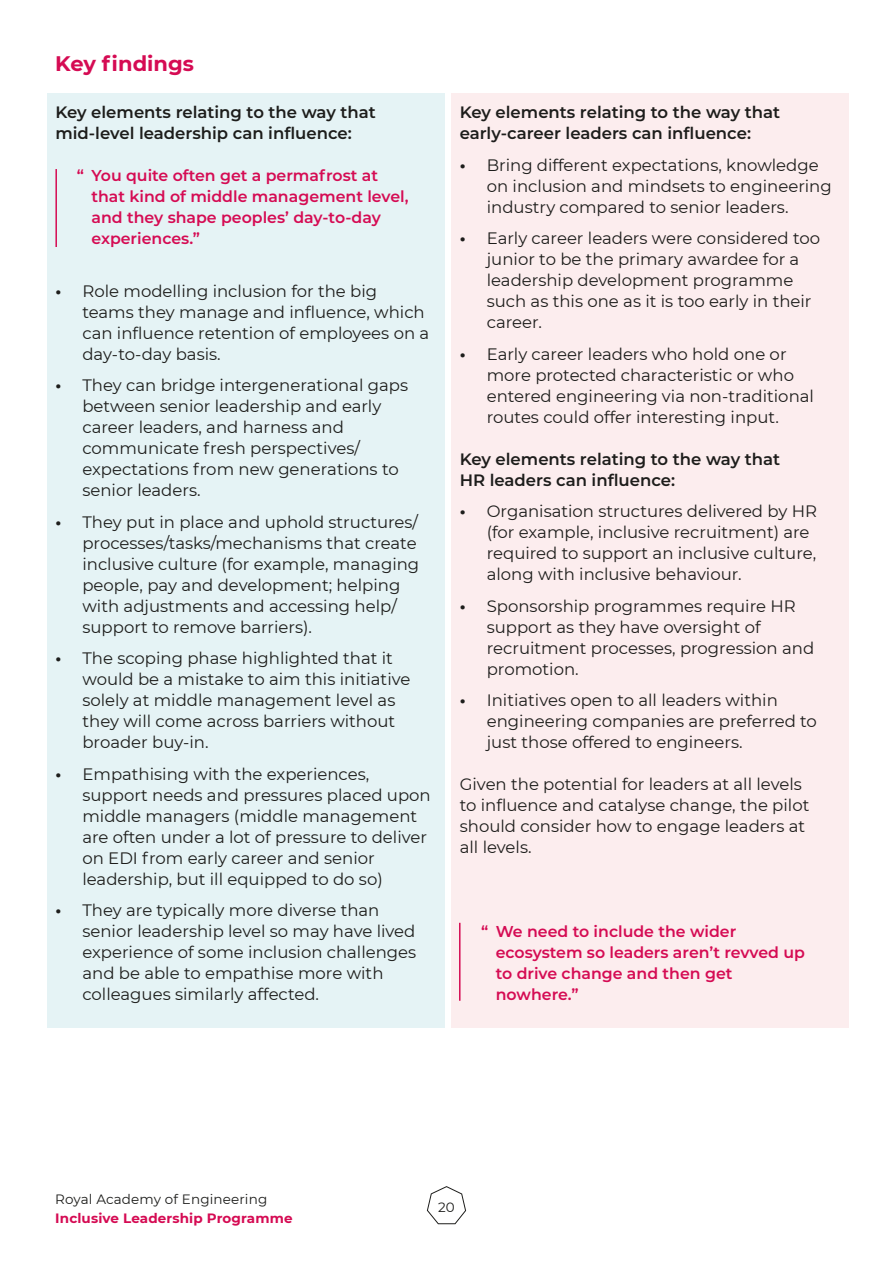
<style>
.page{position:relative;width:893px;height:1263px;background:#fff}
.page>*{position:absolute;margin:0;border:0;box-sizing:border-box;transform-origin:0 0}
.t1{font:700 21px "Montserrat";color:#d50b53}
.t2{font:16.5px/21px "Montserrat";color:#1d1d1b}
.t3{font:600 16.5px/21px "Montserrat";color:#1d1d1b}
.t4{font:600 15.75px/21px "Montserrat";color:#d50b53}
.t5{font:700 13.5px "Montserrat";letter-spacing:.01em;color:#d50b53}
.t6{font:13.5px "Montserrat";letter-spacing:.01em;color:#1d1d1b}
.s1{font-weight:700}
</style>
<div class="page">
<svg style="left:427px;top:1186px;width:39px;height:38px"></svg>
<div style="left:47px;top:94px;width:398px;height:934px;background:#e5f3f5"></div>
<div style="left:451px;top:94px;width:398px;height:934px;background:#fcedee"></div>
<hr style="left:55px;top:169px;width:2px;height:78px;background:#d50b53">
<hr style="left:459px;top:923px;width:1px;height:78px;background:#d50b53">
<p class="t1" style="left:55px;top:49px;width:140px">Key findings</p>
<p class="t3" style="left:55px;top:101px;width:322px">Key elements relating to the way that mid-level leadership can influence:</p>
<p class="t4" style="left:91px;top:164px;width:319px;text-indent:-15px">“ You quite often get a permafrost at that kind of middle management level, and they shape peoples’ day-to-day experiences.”</p>
<p class="t2" style="left:82px;top:280px;width:348px;text-indent:-27px"><span class="s1">•</span> Role modelling inclusion for the big teams they manage and influence, which can influence retention of employees on a day-to-day basis.</p>
<p class="t2" style="left:82px;top:374px;width:327px;text-indent:-27px"><span class="s1">•</span> They can bridge intergenerational gaps between senior leadership and early career leaders, and harness and communicate fresh perspectives/ expectations from new generations to senior leaders.</p>
<p class="t2" style="left:82px;top:511px;width:338px;text-indent:-27px"><span class="s1">•</span> They put in place and uphold structures/ processes/tasks/mechanisms that create inclusive culture (for example, managing people, pay and development; helping with adjustments and accessing help/ support to remove barriers).</p>
<p class="t2" style="left:82px;top:647px;width:329px;text-indent:-27px"><span class="s1">•</span> The scoping phase highlighted that it would be a mistake to aim this initiative solely at middle management level as they will come across barriers without broader buy-in.</p>
<p class="t2" style="left:82px;top:763px;width:350px;text-indent:-27px"><span class="s1">•</span> Empathising with the experiences, support needs and pressures placed upon middle managers (middle management are often under a lot of pressure to deliver on EDI from early career and senior leadership, but ill equipped to do so)</p>
<p class="t2" style="left:82px;top:899px;width:335px;text-indent:-27px"><span class="s1">•</span> They are typically more diverse than senior leadership level so may have lived experience of some inclusion challenges and be able to empathise more with colleagues similarly affected.</p>
<p class="t3" style="left:460px;top:101px;width:322px">Key elements relating to the way that early-career leaders can influence:</p>
<p class="t2" style="left:487px;top:154px;width:346px;text-indent:-27px"><span class="s1">•</span> Bring different expectations, knowledge on inclusion and mindsets to engineering industry compared to senior leaders.</p>
<p class="t2" style="left:487px;top:227px;width:335px;text-indent:-27px"><span class="s1">•</span> Early career leaders were considered too junior to be the primary awardee for a leadership development programme such as this one as it is too early in their career.</p>
<p class="t2" style="left:487px;top:343px;width:329px;text-indent:-27px"><span class="s1">•</span> Early career leaders who hold one or more protected characteristic or who entered engineering via non-traditional routes could offer interesting input.</p>
<p class="t3" style="left:460px;top:448px;width:322px">Key elements relating to the way that<br>HR leaders can influence:</p>
<p class="t2" style="left:487px;top:500px;width:332px;text-indent:-27px"><span class="s1">•</span> Organisation structures delivered by HR (for example, inclusive recruitment) are required to support an inclusive culture, along with inclusive behaviour.</p>
<p class="t2" style="left:487px;top:595px;width:329px;text-indent:-27px"><span class="s1">•</span> Sponsorship programmes require HR support as they have oversight of recruitment processes, progression and promotion.</p>
<p class="t2" style="left:487px;top:689px;width:332px;text-indent:-27px"><span class="s1">•</span> Initiatives open to all leaders within engineering companies are preferred to just those offered to engineers.</p>
<p class="t2" style="left:460px;top:773px;width:351px">Given the potential for leaders at all levels to influence and catalyse change, the pilot should consider how to engage leaders at all levels.</p>
<p class="t4" style="left:496px;top:920px;width:311px;text-indent:-15px">“ We need to include the wider ecosystem so leaders aren’t revved up to drive change and then get nowhere.”</p>
<p class="t6" style="left:55px;top:1190px;width:213px">Royal Academy of Engineering</p>
<p class="t5" style="left:55px;top:1209px;width:239px">Inclusive Leadership Programme</p>
<p class="t6" style="left:438px;top:1198px;width:18px">20</p>
</div>
